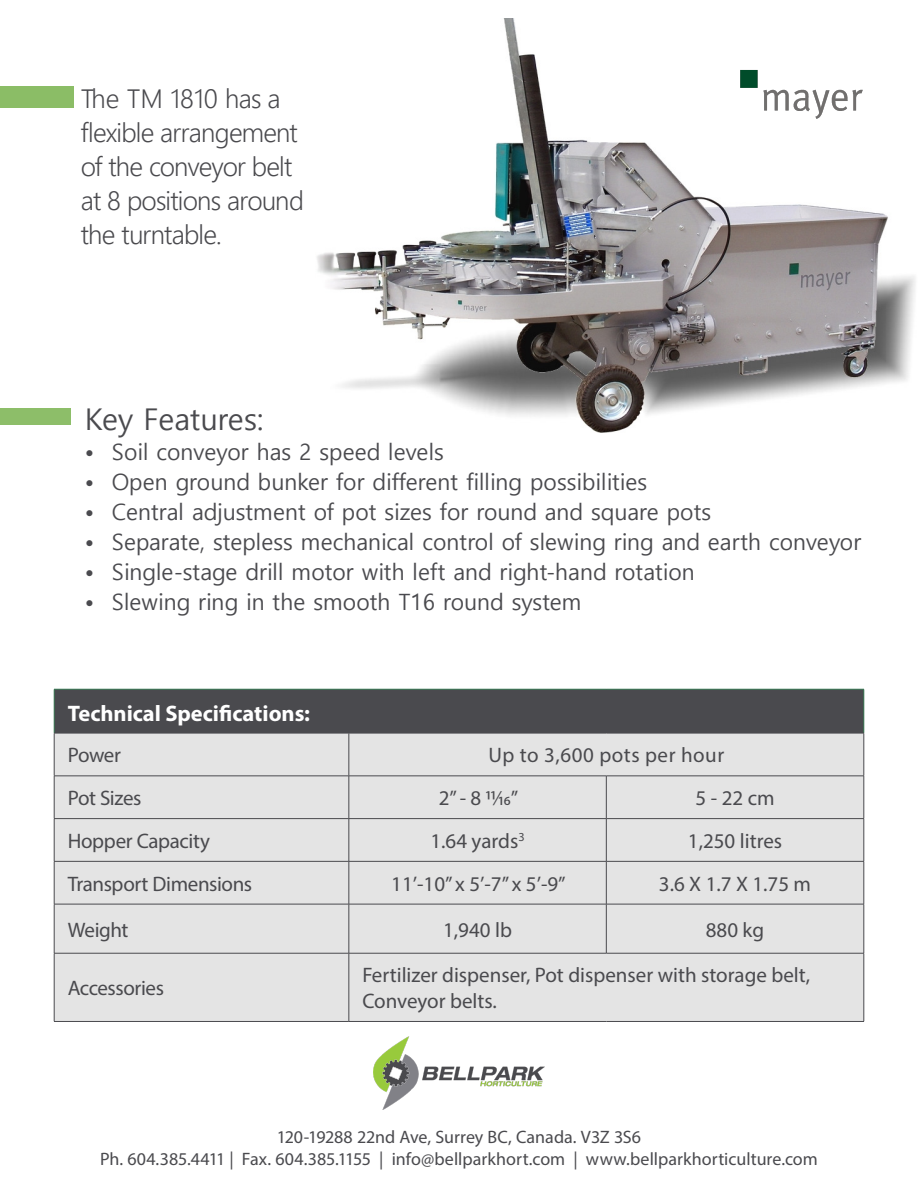
<style>
.page{position:relative;width:918px;height:1188px;background:#fff}
.page>*{position:absolute;margin:0;border:0;box-sizing:border-box;transform-origin:0 0}
.t1{font:30px "Malgun Gothic";color:#4a4a4e}
.t2{font:300 25.8px/33.9px "Malgun Gothic";letter-spacing:-.035em;color:#4a4a4e}
.t3{font:22.5px "Malgun Gothic";color:#4a4a4e}
.t4{font:700 22.5px "Myriad Pro";letter-spacing:-.005em;color:#fff}
.t5{font:21px/25.5px "Myriad Pro";color:#4a4a4e}
.t6{font:21px "Myriad Pro";letter-spacing:-.02em;color:#4a4a4e}
.t7{font:21px "Myriad Pro";letter-spacing:.025em;color:#4a4a4e}
.t8{font:18px "Myriad Pro";color:#4a4a4e}
</style>
<div class="page">
<img style="left:317px;top:19px;width:599px;height:414px">
<div style="left:0;top:408px;width:71px;height:16px;background:#8dbe69"></div>
<div style="left:54px;top:689px;width:810px;height:44px;background:#4a4a4e"></div>
<div style="left:55px;top:734px;width:809px;height:287px;background:#e4e4e4"></div>
<hr style="left:864px;top:689px;width:1px;height:44px;background:#3d7d58">
<hr style="left:54px;top:689px;width:295px;height:1px;background:#3d7d58">
<hr style="left:54px;top:689px;width:1px;height:44px;background:#3d7d58">
<hr style="left:349px;top:689px;width:257px;height:1px;background:#3d7d58">
<hr style="left:606px;top:689px;width:258px;height:1px;background:#3d7d58">
<hr style="left:54px;top:733px;width:295px;height:1px;background:#4a4a4e">
<hr style="left:54px;top:733px;width:1px;height:43px;background:#4a4a4e">
<hr style="left:349px;top:733px;width:257px;height:1px;background:#4a4a4e">
<hr style="left:349px;top:733px;width:1px;height:43px;background:#4a4a4e">
<hr style="left:606px;top:733px;width:258px;height:1px;background:#4a4a4e">
<hr style="left:864px;top:733px;width:1px;height:43px;background:#4a4a4e">
<hr style="left:54px;top:776px;width:295px;height:1px;background:#4a4a4e">
<hr style="left:54px;top:776px;width:1px;height:42px;background:#4a4a4e">
<hr style="left:349px;top:776px;width:257px;height:1px;background:#4a4a4e">
<hr style="left:349px;top:776px;width:1px;height:42px;background:#4a4a4e">
<hr style="left:606px;top:776px;width:258px;height:1px;background:#4a4a4e">
<hr style="left:606px;top:776px;width:1px;height:42px;background:#4a4a4e">
<hr style="left:864px;top:776px;width:1px;height:42px;background:#4a4a4e">
<hr style="left:54px;top:818px;width:295px;height:1px;background:#4a4a4e">
<hr style="left:54px;top:819px;width:1px;height:42px;background:#4a4a4e">
<hr style="left:349px;top:818px;width:257px;height:1px;background:#4a4a4e">
<hr style="left:349px;top:819px;width:1px;height:42px;background:#4a4a4e">
<hr style="left:606px;top:818px;width:258px;height:1px;background:#4a4a4e">
<hr style="left:606px;top:819px;width:1px;height:42px;background:#4a4a4e">
<hr style="left:864px;top:819px;width:1px;height:42px;background:#4a4a4e">
<hr style="left:54px;top:861px;width:295px;height:1px;background:#4a4a4e">
<hr style="left:54px;top:862px;width:1px;height:42px;background:#4a4a4e">
<hr style="left:349px;top:861px;width:257px;height:1px;background:#4a4a4e">
<hr style="left:349px;top:862px;width:1px;height:42px;background:#4a4a4e">
<hr style="left:606px;top:861px;width:258px;height:1px;background:#4a4a4e">
<hr style="left:606px;top:862px;width:1px;height:42px;background:#4a4a4e">
<hr style="left:864px;top:862px;width:1px;height:42px;background:#4a4a4e">
<hr style="left:54px;top:904px;width:295px;height:1px;background:#4a4a4e">
<hr style="left:54px;top:904px;width:1px;height:49px;background:#4a4a4e">
<hr style="left:349px;top:904px;width:257px;height:1px;background:#4a4a4e">
<hr style="left:349px;top:904px;width:1px;height:49px;background:#4a4a4e">
<hr style="left:606px;top:904px;width:258px;height:1px;background:#4a4a4e">
<hr style="left:606px;top:904px;width:1px;height:49px;background:#4a4a4e">
<hr style="left:864px;top:904px;width:1px;height:49px;background:#4a4a4e">
<hr style="left:54px;top:953px;width:295px;height:1px;background:#4a4a4e">
<hr style="left:54px;top:953px;width:1px;height:68px;background:#4a4a4e">
<hr style="left:349px;top:953px;width:257px;height:1px;background:#4a4a4e">
<hr style="left:349px;top:953px;width:1px;height:68px;background:#4a4a4e">
<hr style="left:606px;top:953px;width:258px;height:1px;background:#4a4a4e">
<hr style="left:864px;top:953px;width:1px;height:68px;background:#4a4a4e">
<hr style="left:54px;top:1021px;width:295px;height:1px;background:#4a4a4e">
<hr style="left:349px;top:1021px;width:257px;height:1px;background:#4a4a4e">
<hr style="left:606px;top:1021px;width:258px;height:1px;background:#4a4a4e">
<img style="left:374px;top:1037px;width:170px;height:73px">
<img style="left:738px;top:52px;width:126px;height:90px">
<div style="left:0;top:86px;width:74px;height:22px;background:#8bbd66"></div>
<p class="t2" style="left:81px;top:82px;width:225px">The TM 1810 has a flexible arrangement of the conveyor belt at 8 positions around the turntable.</p>
<p class="t1" style="left:85px;top:403px;width:180px">Key Features:</p>
<p class="t3" style="left:85px;top:440px;width:361px">• Soil conveyor has 2 speed levels</p>
<p class="t3" style="left:85px;top:470px;width:564px">• Open ground bunker for different filling possibilities</p>
<p class="t3" style="left:85px;top:500px;width:628px">• Central adjustment of pot sizes for round and square pots</p>
<p class="t3" style="left:85px;top:530px;width:778px">• Separate, stepless mechanical control of slewing ring and earth conveyor</p>
<p class="t3" style="left:85px;top:560px;width:612px">• Single-stage drill motor with left and right-hand rotation</p>
<p class="t3" style="left:85px;top:590px;width:498px">• Slewing ring in the smooth T16 round system</p>
<p class="t4" style="left:68px;top:699px;width:244px">Technical Specifications:</p>
<p class="t5" style="left:68px;top:742px;width:55px">Power</p>
<p class="t7" style="left:488px;top:742px;width:237px">Up to 3,600 pots per hour</p>
<p class="t6" style="left:68px;top:785px;width:75px">Pot Sizes</p>
<p class="t5" style="left:439px;top:785px;width:81px">2” - 8 11/16”</p>
<p class="t5" style="left:696px;top:785px;width:81px">5 - 22 cm</p>
<p class="t5" style="left:68px;top:828px;width:144px">Hopper Capacity</p>
<p class="t5" style="left:431px;top:828px;width:96px">1.64 yards<sup>3</sup></p>
<p class="t5" style="left:688px;top:828px;width:96px">1,250 litres</p>
<p class="t6" style="left:68px;top:871px;width:186px">Transport Dimensions</p>
<p class="t5" style="left:391px;top:870px;width:176px">11’-10” x 5’-7” x 5’-9”</p>
<p class="t5" style="left:659px;top:870px;width:154px">3.6 X 1.7 X 1.75 m</p>
<p class="t5" style="left:68px;top:916px;width:62px">Weight</p>
<p class="t5" style="left:443px;top:916px;width:70px">1,940 lb</p>
<p class="t5" style="left:706px;top:916px;width:60px">880 kg</p>
<p class="t6" style="left:68px;top:975px;width:98px">Accessories</p>
<p class="t5" style="left:362px;top:962px;width:449px">Fertilizer dispenser, Pot dispenser with storage belt,<br>Conveyor belts.</p>
<p class="t8" style="left:277px;top:1126px;width:366px">120-19288 22nd Ave, Surrey BC, Canada. V3Z 3S6</p>
<p class="t8" style="left:100px;top:1148px;width:719px">Ph. 604.385.4411 | Fax. 604.385.1155 | info@bellparkhort.com | www.bellparkhorticulture.com</p>
</div>
